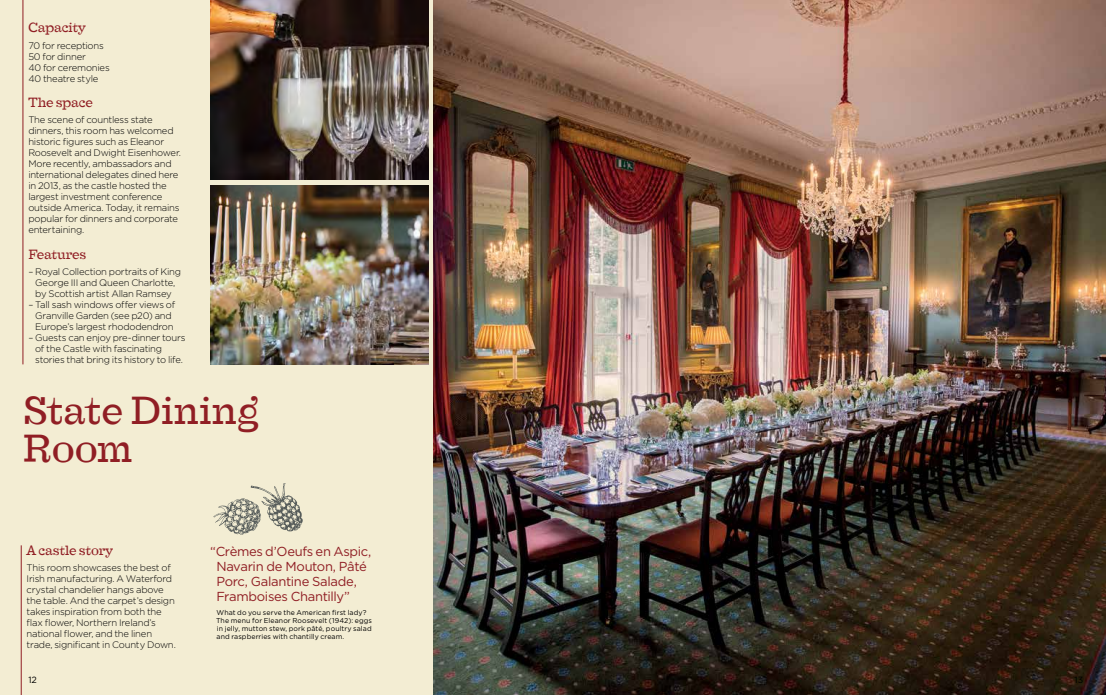
<style>
.page{position:relative;width:1106px;height:695px;background:#fff}
.page>*{position:absolute;margin:0;border:0;box-sizing:border-box;transform-origin:0 0}
.A_head_Farao{font:38px/38px "Farao";letter-spacing:-.005em;color:#901e24}
.t1{font:13px/15px "Gotham";letter-spacing:-.025em;color:#901e24}
.t2{font:13px "Farao";letter-spacing:-.015em;color:#901e24}
.Body_text_light{font:300 9.5px/11px "Gotham";letter-spacing:-.025em;color:#000}
.t3{font:9px "Gotham";color:#000}
.Quote_Reference{font:7px/8px "Gotham";letter-spacing:.01em;color:#000}
</style>
<div class="page">
<div style="left:0;top:0;width:1106px;height:694px;background:#f3edd3"></div>
<hr style="left:23px;top:0;width:1px;height:364px;background:#901e24">
<img style="left:434px;top:0;width:672px;height:694px">
<img style="left:210px;top:185px;width:218px;height:179px">
<img style="left:210px;top:0;width:218px;height:179px">
<hr style="left:21px;top:545px;width:1px;height:149px;background:#901e24">
<svg style="left:213px;top:483px;width:90px;height:52px"></svg>
<p class="t2" style="left:28px;top:21px;width:59px">Capacity</p>
<p class="Body_text_light" style="left:28px;top:40px;width:77px">70 for receptions</p>
<p class="Body_text_light" style="left:28px;top:51px;width:59px">50 for dinner</p>
<p class="Body_text_light" style="left:28px;top:62px;width:83px">40 for ceremonies</p>
<p class="Body_text_light" style="left:28px;top:73px;width:71px">40 theatre style</p>
<p class="t2" style="left:28px;top:95px;width:66px">The space</p>
<p class="Body_text_light" style="left:28px;top:114px;width:154px">The scene of countless state dinners, this room has welcomed historic figures such as Eleanor<br>Roosevelt and Dwight Eisenhower.<br>More recently, ambassadors and international delegates dined here in 2013, as the castle hosted the largest investment conference outside America. Today, it remains popular for dinners and corporate entertaining.</p>
<p class="t2" style="left:28px;top:247px;width:59px">Features</p>
<p class="Body_text_light" style="left:28px;top:266px;width:154px;text-align:center">– Royal Collection portraits of King<br>George III and Queen Charlotte, by Scottish artist Allan Ramsey</p>
<p class="Body_text_light" style="left:28px;top:299px;width:148px;text-align:center">– Tall sash windows offer views of<br>Granville Garden (see p20) and<br>Europe’s largest rhododendron</p>
<p class="Body_text_light" style="left:35px;top:332px;width:152px;text-indent:-7px">– Guests can enjoy pre-dinner tours of the Castle with fascinating stories that bring its history to life.</p>
<p class="A_head_Farao" style="left:23px;top:395px;width:237px">State Dining<br>Room</p>
<p class="t2" style="left:27px;top:543px;width:87px">A castle story</p>
<p class="Body_text_light" style="left:27px;top:562px;width:151px">This room showcases the best of<br>Irish manufacturing. A Waterford crystal chandelier hangs above the table. And the carpet’s design takes inspiration from both the flax flower, Northern Ireland’s national flower, and the linen trade, significant in County Down.</p>
<p class="t1" style="left:216px;top:543px;width:156px;text-indent:-6px">“Crèmes d’Oeufs en Aspic,<br>Navarin de Mouton, Pâté<br>Porc, Galantine Salade,<br>Framboises Chantilly”</p>
<p class="Quote_Reference" style="left:216px;top:608px;width:157px">What do you serve the American first lady?<br>The menu for Eleanor Roosevelt (1942): eggs in jelly, mutton stew, pork pâté, poultry salad and raspberries with chantilly cream.</p>
<p class="t3" style="left:28px;top:674px;width:10px">12</p>
<p class="t3" style="left:1074px;top:674px;width:10px">13</p>
</div>
